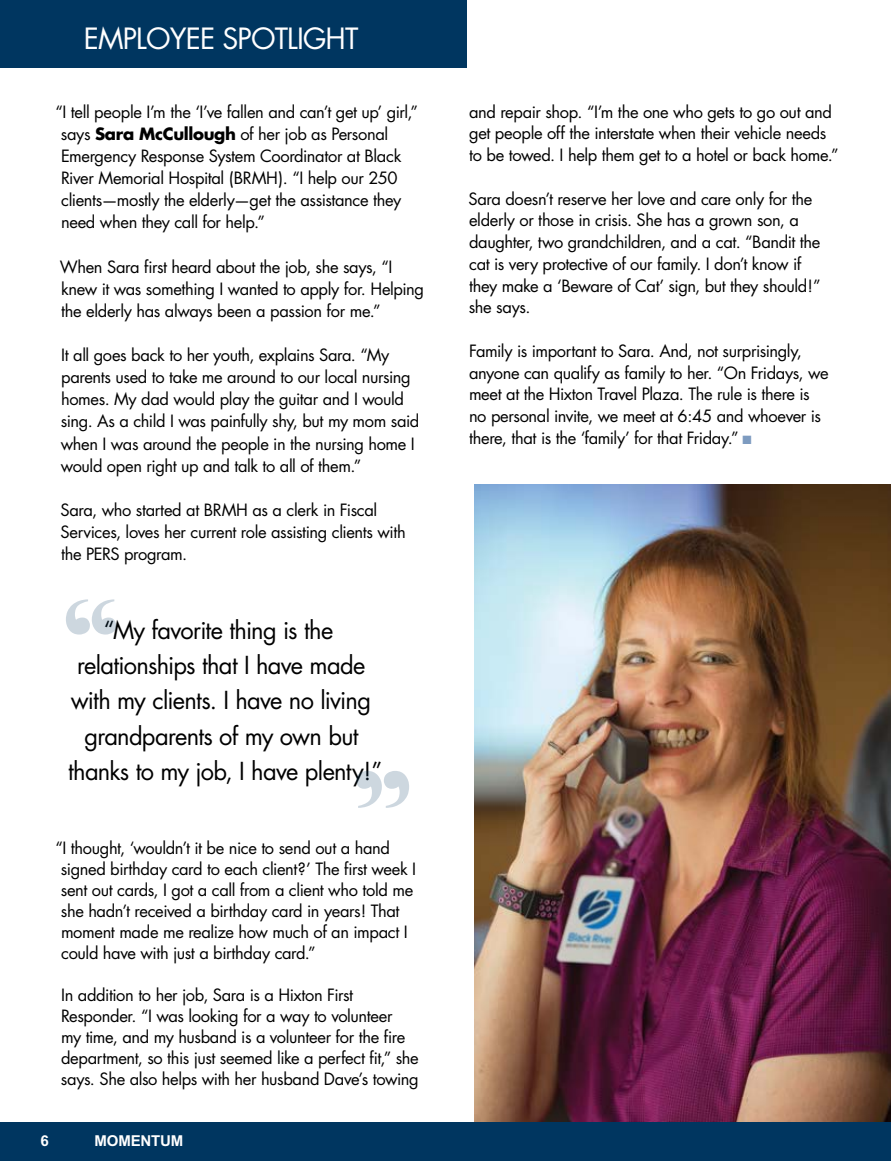
<style>
.page{position:relative;width:891px;height:1161px;background:#fff}
.page>*{position:absolute;margin:0;border:0;box-sizing:border-box;transform-origin:0 0}
.t1{font:28.5px "Futura";letter-spacing:-.03em;color:#fff}
.t2{font:24.15px/35.4px "Futura";letter-spacing:-.03em;color:#000;text-align:center}
.t3{font:16.5px/22.2px "Futura";letter-spacing:-.025em;color:#000}
.t4{font:700 15px "Arial";letter-spacing:-.01em;color:#fff}
.s1{font-weight:700}
.s2{color:#7d9bc0}
</style>
<div class="page">
<img style="left:474px;top:484px;width:417px;height:639px">
<div style="left:0;top:1123px;width:891px;height:38px;background:#003660"></div>
<svg style="left:66px;top:599px;width:50px;height:36px"></svg>
<svg style="left:356px;top:771px;width:53px;height:37px"></svg>
<div style="left:0;top:0;width:467px;height:68px;background:#003660"></div>
<h1 class="t1" style="left:84px;top:20px;width:276px">EMPLOYEE SPOTLIGHT</h1>
<p class="t3" style="left:61px;top:101px;width:359px;text-indent:-5px">“I tell people I’m the ‘I’ve fallen and can’t get up’ girl,” says <span class="s1">Sara McCullough</span> of her job as Personal Emergency Response System Coordinator at Black River Memorial Hospital (BRMH). “I help our 250 clients—mostly the elderly—get the assistance they need when they call for help.”</p>
<p class="t3" style="left:60px;top:256px;width:366px">When Sara first heard about the job, she says, “I knew it was something I wanted to apply for. Helping the elderly has always been a passion for me.”</p>
<p class="t3" style="left:61px;top:344px;width:360px">It all goes back to her youth, explains Sara. “My parents used to take me around to our local nursing homes. My dad would play the guitar and I would sing. As a child I was painfully shy, but my mom said when I was around the people in the nursing home I would open right up and talk to all of them.”</p>
<p class="t3" style="left:61px;top:499px;width:347px">Sara, who started at BRMH as a clerk in Fiscal<br>Services, loves her current role assisting clients with the PERS program.</p>
<h2 class="t2" style="left:68px;top:612px;width:316px">“My favorite thing is the relationships that I have made with my clients. I have no living grandparents of my own but thanks to my job, I have plenty!”</h2>
<p class="t3" style="left:61px;top:838px;width:357px;line-height:21px;text-indent:-5px">“I thought, ‘wouldn’t it be nice to send out a hand signed birthday card to each client?’ The first week I sent out cards, I got a call from a client who told me she hadn’t received a birthday card in years! That moment made me realize how much of an impact I could have with just a birthday card.”</p>
<p class="t3" style="left:61px;top:985px;width:359px;line-height:21px">In addition to her job, Sara is a Hixton First Responder. “I was looking for a way to volunteer<br>my time, and my husband is a volunteer for the fire department, so this just seemed like a perfect fit,” she says. She also helps with her husband Dave’s towing</p>
<p class="t4" style="left:40px;top:1132px;width:10px">6</p>
<p class="t4" style="left:94px;top:1132px;width:90px">MOMENTUM</p>
<p class="t3" style="left:469px;top:101px;width:371px;line-height:21.8px">and repair shop. “I’m the one who gets to go out and get people off the interstate when their vehicle needs to be towed. I help them get to a hotel or back home.”</p>
<p class="t3" style="left:469px;top:188px;width:353px;line-height:21.8px">Sara doesn’t reserve her love and care only for the elderly or those in crisis. She has a grown son, a daughter, two grandchildren, and a cat. “Bandit the cat is very protective of our family. I don’t know if they make a ‘Beware of Cat’ sign, but they should!” she says.</p>
<p class="t3" style="left:469px;top:340px;width:361px;line-height:21.8px">Family is important to Sara. And, not surprisingly, anyone can qualify as family to her. “On Fridays, we meet at the Hixton Travel Plaza. The rule is there is no personal invite, we meet at 6:45 and whoever is there, that is the ‘family’ for that Friday.” <span class="s2">■</span></p>
</div>
